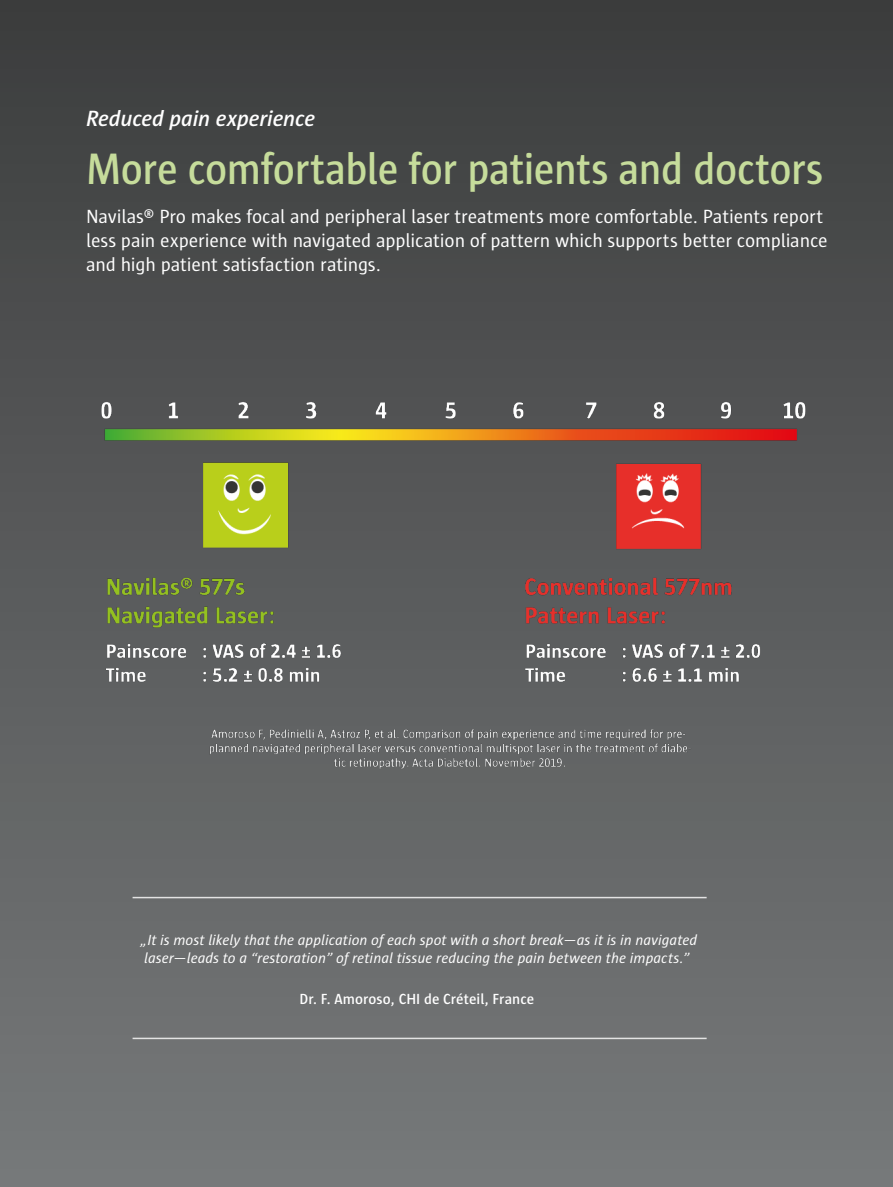
<style>
.page{position:relative;width:893px;height:1187px;background:#fff}
.page>*{position:absolute;margin:0;border:0;box-sizing:border-box;transform-origin:0 0}
.t1{font:600 45px "Sun LT";letter-spacing:-.01em;color:#c6dc9b;scale:.93 1}
.t2{font:italic 600 22.5px "Sun LT";letter-spacing:-.01em;color:#fff}
.t3{font:19.5px/24px "Sun LT";letter-spacing:-.005em;color:#fff}
.t4{font:italic 15px/18px "Sun LT";color:#fff}
.t5{font:600 15px "Sun LT";letter-spacing:.005em;color:#fff}
</style>
<div class="page">
<div style="left:0;top:0;width:893px;height:1186px;background:linear-gradient(to bottom,#3c3d3d,#777a7b)"></div>
<img style="left:76px;top:233px;width:744px;height:547px">
<hr style="left:133px;top:1037px;width:574px;height:2px;background:#e3e3e3">
<hr style="left:133px;top:896px;width:574px;height:2px;background:#e3e3e3">
<p class="t2" style="left:86px;top:106px;width:231px">Reduced pain experience</p>
<p class="t1" style="left:86px;top:144px;width:794px">More comfortable for patients and doctors</p>
<p class="t3" style="left:86px;top:205px;width:743px">Navilas® Pro makes focal and peripheral laser treatments more comfortable. Patients report less pain experience with navigated application of pattern which supports better compliance and high patient satisfaction ratings.</p>
<p class="t4" style="left:140px;top:931px;width:558px">„It is most likely that the application of each spot with a short break—as it is in navigated laser—leads to a “restoration” of retinal tissue reducing the pain between the impacts.”</p>
<p class="t5" style="left:300px;top:990px;width:236px">Dr. F. Amoroso, CHI de Créteil, France</p>
</div>
